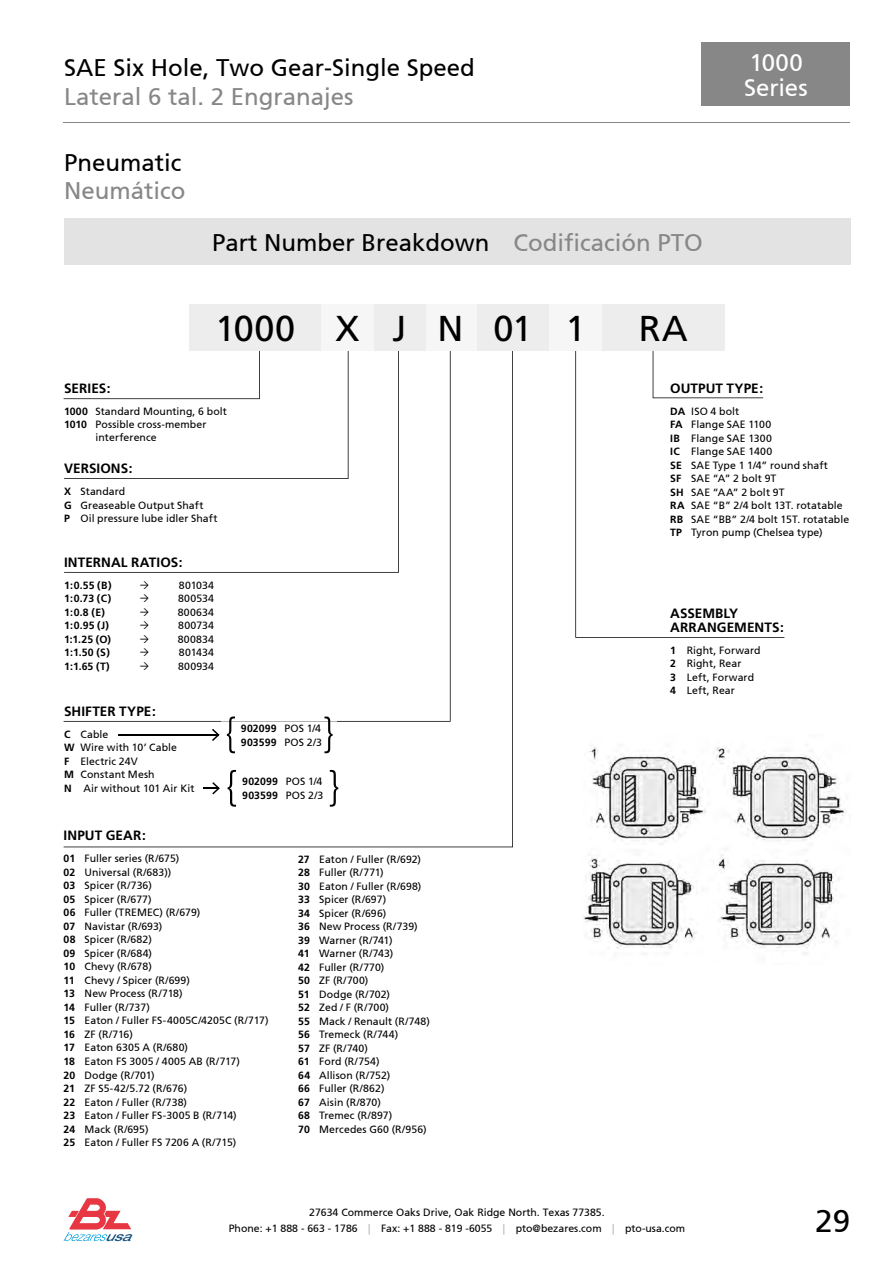
<style>
.page{position:relative;width:893px;height:1263px;background:#fff}
.page>*{position:absolute;margin:0;border:0;box-sizing:border-box;transform-origin:0 0}
.t1{font:36px "Frutiger";letter-spacing:.02em;color:#000}
.t2{font:31.5px "Frutiger 55 Roman";color:#000}
.t3{font:24px "Frutiger 55 Roman";color:#000}
.t4{font:24px "Frutiger 55 Roman";color:#878787}
.t5{font:24px "Frutiger 55 Roman";color:#fff}
.t6{font:700 13.5px/13.5px "Frutiger";letter-spacing:.005em;color:#000}
.t7{font:10.5px/13.5px "Frutiger 55 Roman";letter-spacing:.005em;color:#000}
.t8{font:700 10.5px/13.5px "Frutiger";letter-spacing:.015em;color:#000}
.t9{font:700 10.5px "Frutiger 65";color:#000}
.s1{color:#878787}
.s2{font-family:"Frutiger";font-weight:700}
.s3{font-family:"Frutiger 55 Roman";font-weight:400}
.s4{color:#b2b2b2}
</style>
<div class="page">
<svg style="left:64px;top:1198px;width:69px;height:43px"></svg>
<div style="left:701px;top:42px;width:149px;height:64px;background:#878787"></div>
<hr style="left:64px;top:122px;width:786px;height:1px;background:#878787">
<svg style="left:575px;top:351px;width:209px;height:287px"></svg>
<svg style="left:64px;top:351px;width:449px;height:496px"></svg>
<div style="left:64px;top:219px;width:787px;height:46px;background:#e3e3e3"></div>
<div style="left:189px;top:304px;width:132px;height:47px;background:#ededed"></div>
<div style="left:602px;top:304px;width:123px;height:47px;background:#ededed"></div>
<div style="left:476px;top:304px;width:73px;height:47px;background:#ededed"></div>
<div style="left:549px;top:304px;width:53px;height:47px;background:#f6f6f6"></div>
<div style="left:424px;top:304px;width:53px;height:47px;background:#f6f6f6"></div>
<div style="left:373px;top:304px;width:53px;height:47px;background:#ededed"></div>
<div style="left:321px;top:304px;width:53px;height:47px;background:#f6f6f6"></div>
<hr style="left:118px;top:734px;width:100px;height:2px;background:#000">
<svg style="left:212px;top:710px;width:125px;height:48px"></svg>
<svg style="left:228px;top:770px;width:8px;height:37px"></svg>
<svg style="left:330px;top:770px;width:8px;height:37px"></svg>
<svg style="left:203px;top:782px;width:17px;height:12px"></svg>
<img style="left:583px;top:747px;width:263px;height:207px">
<svg style="left:140px;top:581px;width:20px;height:75px"></svg>
<svg style="left:140px;top:662px;width:9px;height:8px"></svg>
<h3 class="t3" style="left:64px;top:58px;width:412px">SAE Six Hole, Two Gear-Single Speed</h3>
<h3 class="t5" style="left:749px;top:53px;width:55px">1000</h3>
<h3 class="t4" style="left:64px;top:87px;width:291px">Lateral 6 tal. 2 Engranajes</h3>
<h3 class="t5" style="left:744px;top:78px;width:65px">Series</h3>
<h3 class="t3" style="left:64px;top:153px;width:119px">Pneumatic</h3>
<h3 class="t4" style="left:64px;top:181px;width:123px">Neumático</h3>
<h3 class="t3" style="left:212px;top:233px;width:492px">Part Number Breakdown <span class="s1">Codificación PTO</span></h3>
<h1 class="t1" style="left:215px;top:314px;width:372px">1000 X J N 01 1</h1>
<h1 class="t1" style="left:639px;top:314px;width:50px">RA</h1>
<p class="t6" style="left:64px;top:382px;width:48px">SERIES:</p>
<p class="t7" style="left:64px;top:405px;width:164px"><span class="s2">1000</span> Standard Mounting, 6 bolt</p>
<p class="t7" style="left:64px;top:419px;width:144px"><span class="s2">1010</span> Possible cross-member</p>
<p class="t7" style="left:96px;top:431px;width:63px">interference</p>
<p class="t6" style="left:64px;top:463px;width:70px">VERSIONS:</p>
<p class="t7" style="left:64px;top:486px;width:155px"><span class="s2">X</span> Standard<br><span class="s2">G</span> Greaseable Output Shaft<br><span class="s2">P</span> Oil pressure lube idler Shaft</p>
<p class="t6" style="left:64px;top:556px;width:120px">INTERNAL RATIOS:</p>
<p class="t8" style="left:64px;top:579px;width:49px">1:0.55 (B)</p>
<p class="t7" style="left:179px;top:579px;width:37px">801034</p>
<p class="t8" style="left:64px;top:592px;width:49px">1:0.73 (C)</p>
<p class="t7" style="left:178px;top:592px;width:38px">800534</p>
<p class="t8" style="left:64px;top:606px;width:43px">1:0.8 (E)</p>
<p class="t7" style="left:178px;top:606px;width:38px">800634</p>
<p class="t8" style="left:64px;top:619px;width:46px">1:0.95 (J)</p>
<p class="t7" style="left:178px;top:619px;width:37px">800734</p>
<p class="t9" style="left:64px;top:635px;width:48px">1:1.25 (O)</p>
<p class="t7" style="left:178px;top:633px;width:38px">800834</p>
<p class="t8" style="left:64px;top:646px;width:47px">1:1.50 (S)</p>
<p class="t7" style="left:179px;top:646px;width:37px">801434</p>
<p class="t8" style="left:64px;top:660px;width:47px">1:1.65 (T)</p>
<p class="t7" style="left:178px;top:660px;width:38px">800934</p>
<p class="t6" style="left:64px;top:705px;width:93px">SHIFTER TYPE:</p>
<p class="t7" style="left:64px;top:728px;width:132px"><span class="s2">C</span> Cable<br><span class="s2">W</span> Wire with 10’ Cable<br><span class="s2">F</span> Electric 24V<br><span class="s2">M</span> Constant Mesh<br><span class="s2">N</span> Air without 101 Air Kit</p>
<p class="t8" style="left:241px;top:722px;width:83px">902099 <span class="s3">POS 1/4<br></span>903599 <span class="s3">POS 2/3</span></p>
<p class="t8" style="left:242px;top:776px;width:83px">902099 <span class="s3">POS 1/4<br></span>903599 <span class="s3">POS 2/3</span></p>
<p class="t6" style="left:64px;top:830px;width:84px">INPUT GEAR:</p>
<p class="t7" style="left:64px;top:853px;width:206px"><span class="s2">01</span> Fuller series (R/675)<br><span class="s2">02</span> Universal (R/683))<br><span class="s2">03</span> Spicer (R/736)<br><span class="s2">05</span> Spicer (R/677)<br><span class="s2">06</span> Fuller (TREMEC) (R/679)<br><span class="s2">07</span> Navistar (R/693)<br><span class="s2">08</span> Spicer (R/682)<br><span class="s2">09</span> Spicer (R/684)<br><span class="s2">10</span> Chevy (R/678)<br><span class="s2">11</span> Chevy / Spicer (R/699)<br><span class="s2">13</span> New Process (R/718)<br><span class="s2">14</span> Fuller (R/737)<br><span class="s2">15</span> Eaton / Fuller FS-4005C/4205C (R/717)<br><span class="s2">16</span> ZF (R/716)<br><span class="s2">17</span> Eaton 6305 A (R/680)<br><span class="s2">18</span> Eaton FS 3005 / 4005 AB (R/717)<br><span class="s2">20</span> Dodge (R/701)<br><span class="s2">21</span> ZF S5-42/5.72 (R/676)<br><span class="s2">22</span> Eaton / Fuller (R/738)<br><span class="s2">23</span> Eaton / Fuller FS-3005 B (R/714)<br><span class="s2">24</span> Mack (R/695)<br><span class="s2">25</span> Eaton / Fuller FS 7206 A (R/715)</p>
<p class="t7" style="left:298px;top:853px;width:133px"><span class="s2">27</span> Eaton / Fuller (R/692)<br><span class="s2">28</span> Fuller (R/771)<br><span class="s2">30</span> Eaton / Fuller (R/698)<br><span class="s2">33</span> Spicer (R/697)<br><span class="s2">34</span> Spicer (R/696)<br><span class="s2">36</span> New Process (R/739)<br><span class="s2">39</span> Warner (R/741)<br><span class="s2">41</span> Warner (R/743)<br><span class="s2">42</span> Fuller (R/770)<br><span class="s2">50</span> ZF (R/700)<br><span class="s2">51</span> Dodge (R/702)<br><span class="s2">52</span> Zed / F (R/700)<br><span class="s2">55</span> Mack / Renault (R/748)<br><span class="s2">56</span> Tremeck (R/744)<br><span class="s2">57</span> ZF (R/740)<br><span class="s2">61</span> Ford (R/754)<br><span class="s2">64</span> Allison (R/752)<br><span class="s2">66</span> Fuller (R/862)<br><span class="s2">67</span> Aisin (R/870)<br><span class="s2">68</span> Tremec (R/897)<br><span class="s2">70</span> Mercedes G60 (R/956)</p>
<p class="t6" style="left:670px;top:382px;width:94px">OUTPUT TYPE:</p>
<p class="t7" style="left:670px;top:405px;width:180px"><span class="s2">DA</span> ISO 4 bolt<br><span class="s2">FA</span> Flange SAE 1100<br><span class="s2">IB</span> Flange SAE 1300<br><span class="s2">IC</span> Flange SAE 1400<br><span class="s2">SE</span> SAE Type 1 1/4” round shaft<br><span class="s2">SF</span> SAE “A” 2 bolt 9T<br><span class="s2">SH</span> SAE “AA” 2 bolt 9T<br><span class="s2">RA</span> SAE “B” 2/4 bolt 13T. rotatable<br><span class="s2">RB</span> SAE “BB” 2/4 bolt 15T. rotatable<br><span class="s2">TP</span> Tyron pump (Chelsea type)</p>
<p class="t6" style="left:670px;top:608px;width:115px">ASSEMBLY<br>ARRANGEMENTS:</p>
<p class="t7" style="left:670px;top:644px;width:92px"><span class="s2">1</span> Right, Forward<br><span class="s2">2</span> Right, Rear<br><span class="s2">3</span> Left, Forward<br><span class="s2">4</span> Left, Rear</p>
<p class="t7" style="left:229px;top:1205px;width:458px;line-height:16.5px;text-align:center">27634 Commerce Oaks Drive, Oak Ridge North. Texas 77385.<br>Phone: +1 888 - 663 - 1786 <span class="s4">|</span> Fax: +1 888 - 819 -6055 <span class="s4">|</span> pto@bezares.com <span class="s4">|</span> pto-usa.com</p>
<h2 class="t2" style="left:815px;top:1208px;width:37px">29</h2>
</div>
